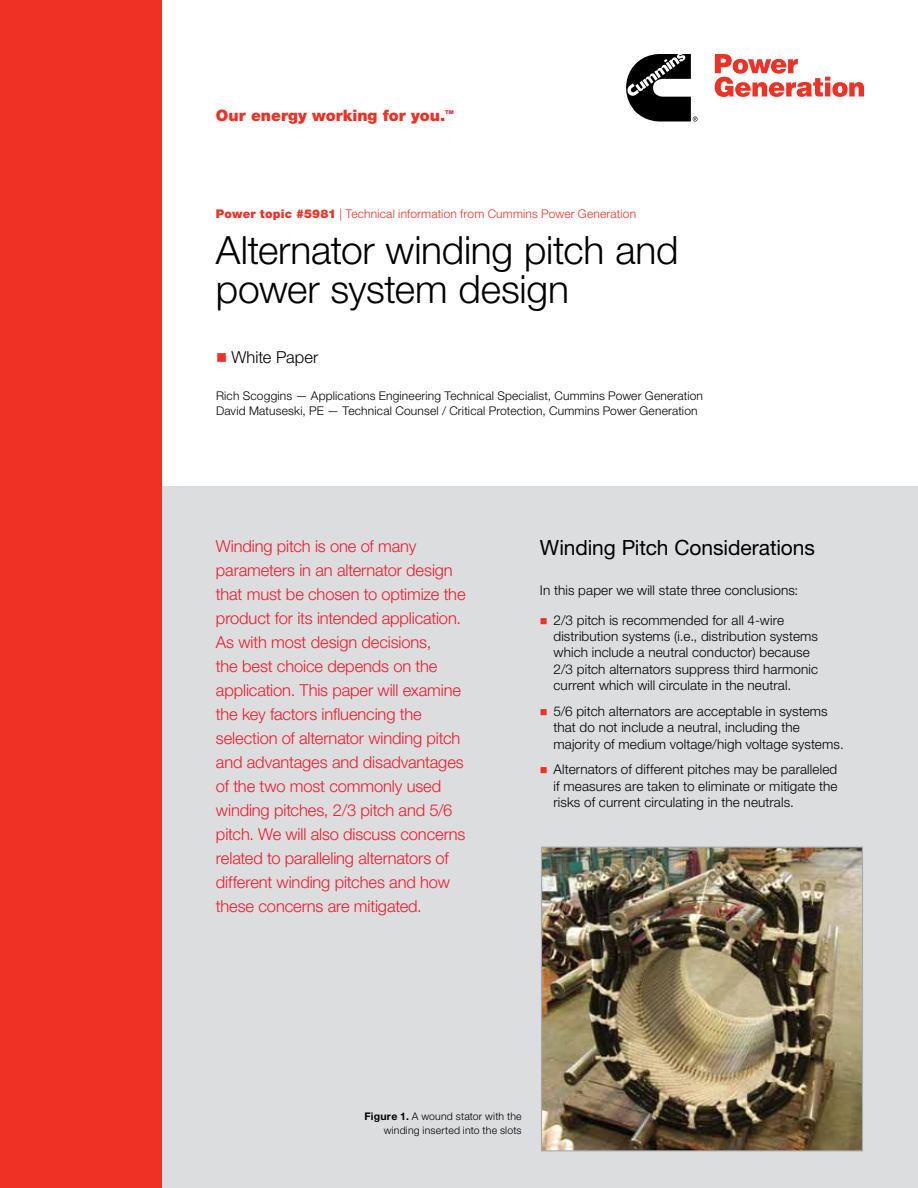
<style>
.page{position:relative;width:918px;height:1188px;background:#fff}
.page>*{position:absolute;margin:0;border:0;box-sizing:border-box;transform-origin:0 0}
.t1{font:300 39px/39px "Helvetica Neue LT Std";letter-spacing:-.005em;color:#000}
.t2{font:21px "Helvetica Neue LT Std";letter-spacing:-.005em;color:#000}
.t3{font:300 16.5px/24px "Helvetica Neue LT Std";letter-spacing:-.01em;color:#ed1c2e}
.t4{font:300 16.5px "Helvetica Neue LT Std";letter-spacing:.005em;color:#000}
.t5{font:900 15.75px "Helvetica Neue LT Std";color:#ee3124}
.t6{font:300 13.5px/16.5px "Helvetica Neue LT Std";letter-spacing:.01em;color:#000}
.t7{font:300 12px/15px "Helvetica Neue LT Std";letter-spacing:.015em;color:#000}
.t8{font:300 12px "Helvetica Neue LT Std";letter-spacing:.015em;color:#ee3124}
.t9{font:300 10.5px/13.5px "Helvetica Neue LT Std";letter-spacing:.015em;color:#000;text-align:right}
.t10{font:900 5.25px "Helvetica Neue LT Std";color:#ee3124}
.s1{font-weight:900}
.s2{color:#ee3124}
.s3{font-weight:700}
</style>
<div class="page">
<div style="left:162px;top:486px;width:756px;height:702px;background:#dcddde"></div>
<svg style="left:626px;top:54px;width:72px;height:68px"></svg>
<svg style="left:715px;top:54px;width:149px;height:43px"></svg>
<div style="left:0;top:0;width:162px;height:1188px;background:#ee3124"></div>
<img style="left:543px;top:849px;width:318px;height:300px">
<div style="left:541px;top:847px;width:322px;height:304px;border:1px solid #a7a9ac"></div>
<p class="t5" style="left:216px;top:106px;width:231px">Our energy working for you.</p>
<p class="t10" style="left:445px;top:109px;width:10px">TM</p>
<p class="t8" style="left:216px;top:206px;width:422px"><span class="s1">Power topic #5981</span> | Technical information from Cummins Power Generation</p>
<h1 class="t1" style="left:216px;top:230px;width:464px">Alternator winding pitch and power system design</h1>
<p class="t4" style="left:216px;top:347px;width:104px"><span class="s2">■</span> White Paper</p>
<p class="t7" style="left:216px;top:388px;width:489px">Rich Scoggins — Applications Engineering Technical Specialist, Cummins Power Generation<br>David Matuseski, PE — Technical Counsel / Critical Protection, Cummins Power Generation</p>
<p class="t3" style="left:216px;top:534px;width:251px">Winding pitch is one of many parameters in an alternator design that must be chosen to optimize the product for its intended application.<br>As with most design decisions,<br>the best choice depends on the application. This paper will examine the key factors influencing the selection of alternator winding pitch and advantages and disadvantages of the two most commonly used winding pitches, 2/3 pitch and 5/6 pitch. We will also discuss concerns related to paralleling alternators of different winding pitches and how these concerns are mitigated.</p>
<h2 class="t2" style="left:540px;top:535px;width:277px">Winding Pitch Considerations</h2>
<p class="t6" style="left:540px;top:581px;width:260px">In this paper we will state three conclusions:</p>
<p class="t6" style="left:553px;top:611px;width:266px;text-indent:-14px"><span class="s2">■</span> 2/3 pitch is recommended for all 4-wire distribution systems (i.e., distribution systems which include a neutral conductor) because 2/3 pitch alternators suppress third harmonic current which will circulate in the neutral.</p>
<p class="t6" style="left:553px;top:703px;width:292px;text-indent:-14px"><span class="s2">■</span> 5/6 pitch alternators are acceptable in systems that do not include a neutral, including the majority of medium voltage/high voltage systems.</p>
<p class="t6" style="left:553px;top:761px;width:286px;text-align:justify;text-indent:-14px"><span class="s2">■</span> Alternators of different pitches may be paralleled if measures are taken to eliminate or mitigate the risks of current circulating in the neutrals.</p>
<p class="t9" style="left:364px;top:1110px;width:159px"><span class="s3">Figure 1.</span> A wound stator with the winding inserted into the slots</p>
</div>
